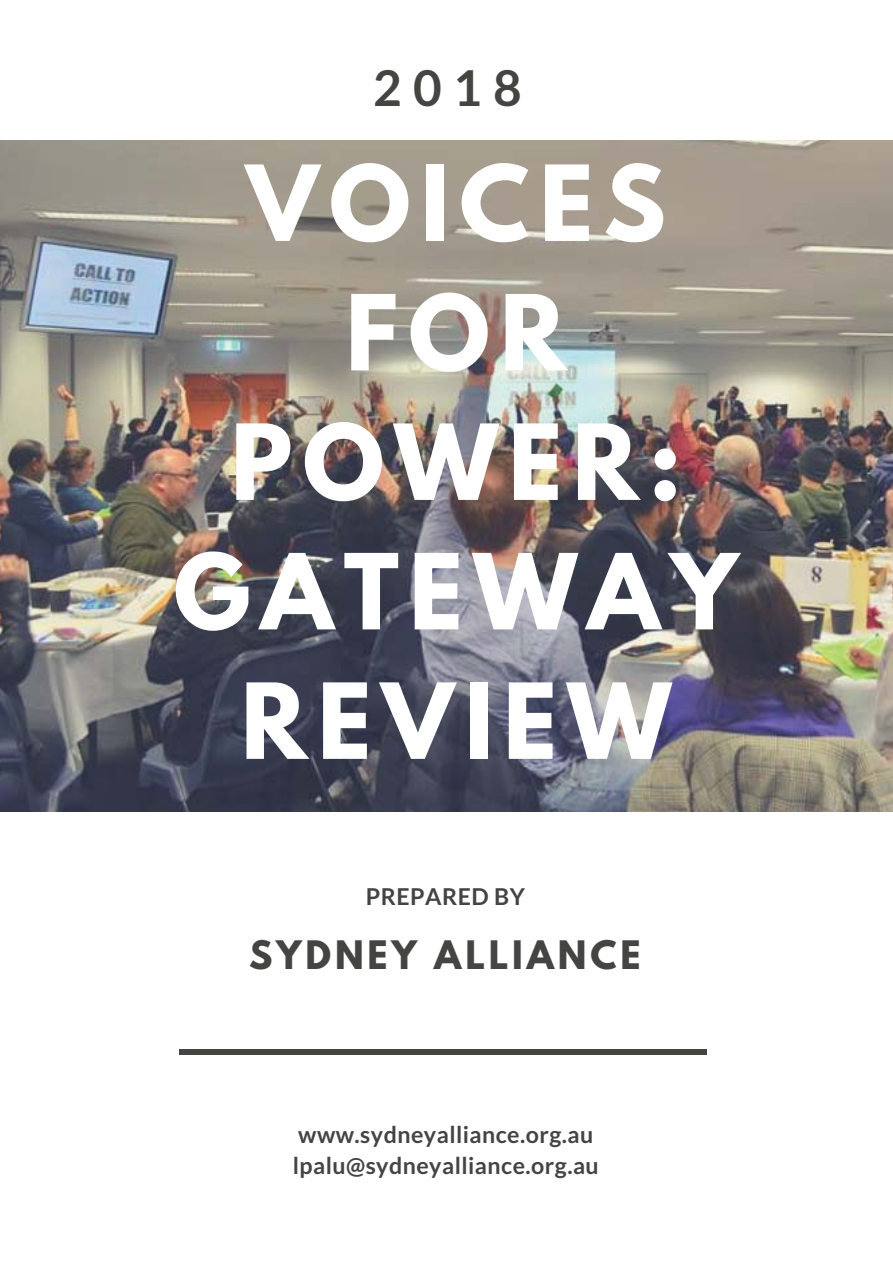
<style>
.page{position:relative;width:893px;height:1263px;background:#fff}
.page>*{position:absolute;margin:0;border:0;box-sizing:border-box;transform-origin:0 0}
.t1{font:700 92.7px/129.4px "League Spartan";letter-spacing:.11em;color:#fff;text-align:center}
.t2{font:700 49.5px "Lato";color:#444440}
.t3{font:700 34.8px "League Spartan";letter-spacing:.11em;color:#444440}
.t4{font:700 23.25px/31.5px "Lato";letter-spacing:.02em;color:#444440}
</style>
<div class="page">
<img style="left:0;top:141px;width:893px;height:671px">
<div style="left:179px;top:1049px;width:528px;height:6px;background:#444440"></div>
<h2 class="t2" style="left:373px;top:57px;width:150px">2018</h2>
<h1 class="t1" style="left:174px;top:151px;width:566px">VOICES<br>FOR<br>POWER:<br>GATEWAY<br>REVIEW</h1>
<p class="t4" style="left:366px;top:881px;width:161px">PREPARED BY</p>
<h3 class="t3" style="left:249px;top:938px;width:393px">SYDNEY ALLIANCE</h3>
<p class="t4" style="left:293px;top:1118px;width:307px">www.sydneyalliance.org.au lpalu@sydneyalliance.org.au</p>
</div>
